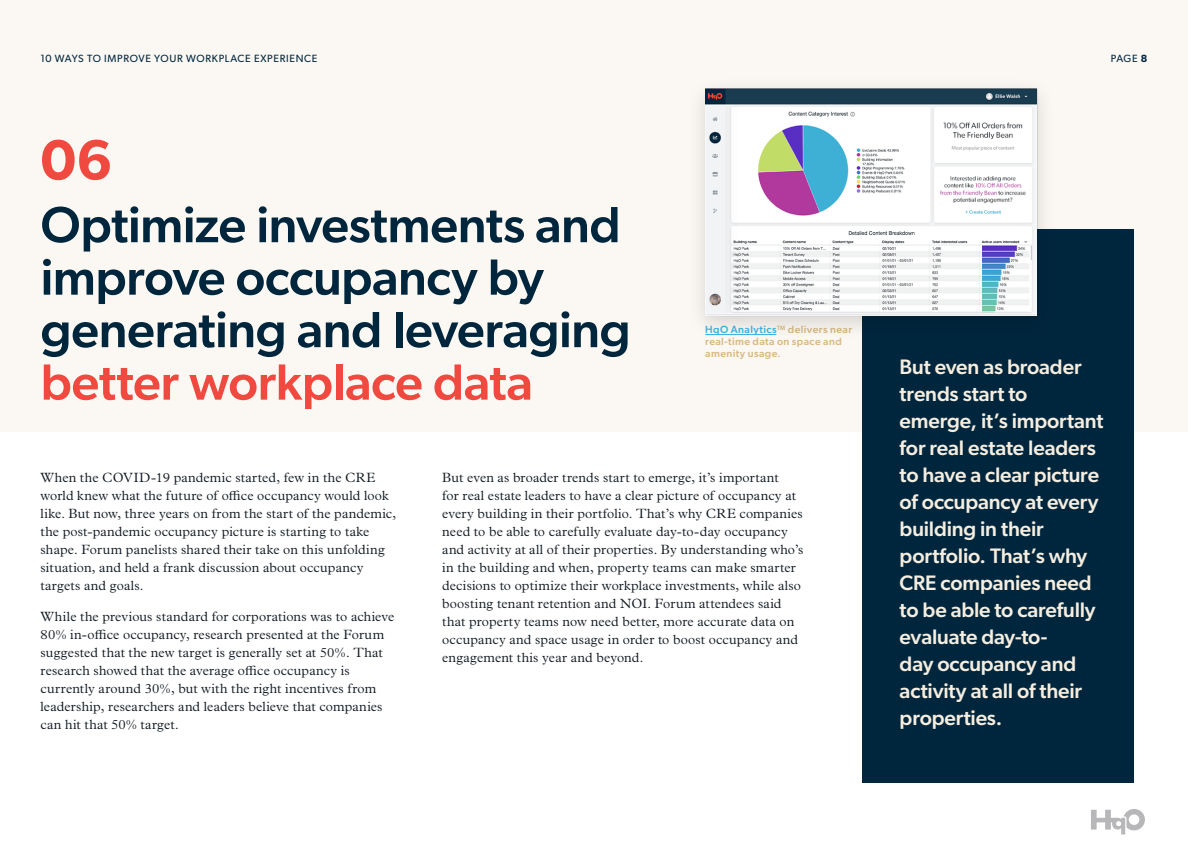
<style>
.page{position:relative;width:1188px;height:864px;background:#fff}
.page>*{position:absolute;margin:0;border:0;box-sizing:border-box;transform-origin:0 0}
.t1{font:600 57px "Gibson";color:#f0493f}
.t2{font:500 51px/52.5px "Gibson";letter-spacing:-.01em;color:#00263d}
.t3{font:500 51px "Gibson";letter-spacing:-.01em;color:#f0493f}
.t4{font:500 21px/27px "Gibson";letter-spacing:-.005em;color:#f5eddf}
.t5{font:300 13.5px/18px "Plantin MT Pro";letter-spacing:.01em;color:#111921}
.t6{font:500 10.5px/12px "Gibson";letter-spacing:.04em;color:#d8b880}
.t7{font:10.5px "Gibson";letter-spacing:.065em;color:#00263d}
.s1{font-weight:600}
.s2{color:#3eb4e4}
</style>
<div class="page">
<div style="left:0;top:0;width:1188px;height:432px;background:#fbf8f3"></div>
<div style="left:863px;top:230px;width:271px;height:553px;background:#00263d"></div>
<svg style="left:1091px;top:809px;width:54px;height:26px"></svg>
<div style="left:686px;top:75px;width:370px;height:266px;background:#000;opacity:.15"></div>
<img style="left:705px;top:89px;width:332px;height:227px">
<p class="t7" style="left:40px;top:52px;width:278px">10 WAYS TO IMPROVE YOUR WORKPLACE EXPERIENCE</p>
<p class="t7" style="left:1111px;top:52px;width:38px">PAGE <span class="s1">8</span></p>
<h1 class="t1" style="left:40px;top:126px;width:73px">06</h1>
<h2 class="t2" style="left:40px;top:197px;width:592px">Optimize investments and improve occupancy by generating and leveraging</h2>
<h2 class="t3" style="left:40px;top:351px;width:494px">better workplace data</h2>
<p class="t6" style="left:705px;top:324px;width:148px"><span class="s2">HqO Analytics</span>™ delivers near real-time data on space and amenity usage.</p>
<p class="t5" style="left:40px;top:468px;width:357px">When the COVID-19 pandemic started, few in the CRE world knew what the future of office occupancy would look like. But now, three years on from the start of the pandemic, the post-pandemic occupancy picture is starting to take shape. Forum panelists shared their take on this unfolding situation, and held a frank discussion about occupancy targets and goals.</p>
<p class="t5" style="left:40px;top:608px;width:355px">While the previous standard for corporations was to achieve 80% in-office occupancy, research presented at the Forum suggested that the new target is generally set at 50%. That research showed that the average office occupancy is currently around 30%, but with the right incentives from leadership, researchers and leaders believe that companies can hit that 50% target.</p>
<p class="t5" style="left:442px;top:468px;width:363px">But even as broader trends start to emerge, it’s important<br>for real estate leaders to have a clear picture of occupancy at every building in their portfolio. That’s why CRE companies need to be able to carefully evaluate day-to-day occupancy and activity at all of their properties. By understanding who’s in the building and when, property teams can make smarter decisions to optimize their workplace investments, while also boosting tenant retention and NOI. Forum attendees said that property teams now need better, more accurate data on occupancy and space usage in order to boost occupancy and engagement this year and beyond.</p>
<p class="t4" style="left:900px;top:353px;width:205px">But even as broader trends start to emerge, it’s important for real estate leaders to have a clear picture of occupancy at every building in their portfolio. That’s why<br>CRE companies need to be able to carefully evaluate day-to-<br>day occupancy and activity at all of their properties.</p>
</div>
